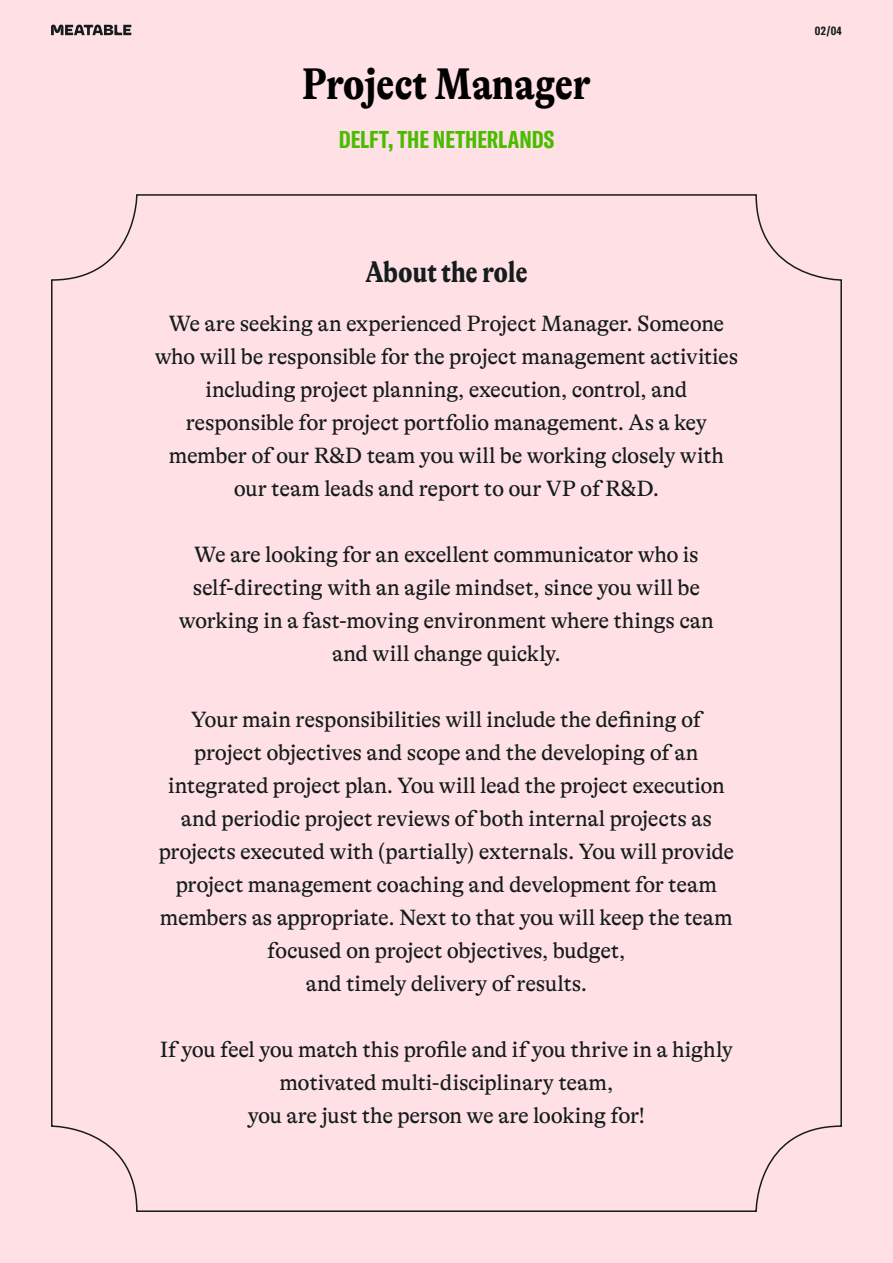
<style>
.page{position:relative;width:893px;height:1263px;background:#ffe0e5}
.page>*{position:absolute;margin:0;border:0;box-sizing:border-box;transform-origin:0 0}
.t1{font:700 condensed 45px "GT Alpina Betav 6";color:#000}
.t2{font:700 condensed 30px "GT Alpina Betav 6";color:#141c1c}
.t3{font:700 extra-condensed 24px "GT America";color:#4abc00}
.t4{font:22.5px/33px "GT Alpina Betav 6";letter-spacing:-.015em;color:#141c1c;text-align:center}
.t5{font:700 extra-condensed 12px "GT America";color:#141c1c}
</style>
<div class="page">
<svg style="left:51px;top:25px;width:80px;height:10px"></svg>
<h1 class="t1" style="left:302px;top:59px;width:290px">Project Manager</h1>
<p class="t3" style="left:339px;top:125px;width:217px">DELFT, THE NETHERLANDS</p>
<h2 class="t2" style="left:365px;top:255px;width:164px">About the role</h2>
<p class="t4" style="left:155px;top:307px;width:585px">We are seeking an experienced Project Manager. Someone who will be responsible for the project management activities including project planning, execution, control, and responsible for project portfolio management. As a key member of our R&amp;D team you will be working closely with our team leads and report to our VP of R&amp;D.</p>
<p class="t4" style="left:179px;top:538px;width:537px">We are looking for an excellent communicator who is self-directing with an agile mindset, since you will be working in a fast-moving environment where things can and will change quickly.</p>
<p class="t4" style="left:159px;top:703px;width:577px">Your main responsibilities will include the defining of project objectives and scope and the developing of an integrated project plan. You will lead the project execution and periodic project reviews of both internal projects as projects executed with (partially) externals. You will provide project management coaching and development for team members as appropriate. Next to that you will keep the team focused on project objectives, budget,<br>and timely delivery of results.</p>
<p class="t4" style="left:160px;top:1033px;width:575px">If you feel you match this profile and if you thrive in a highly motivated multi-disciplinary team,<br>you are just the person we are looking for!</p>
<p class="t5" style="left:815px;top:23px;width:29px">02/04</p>
</div>
